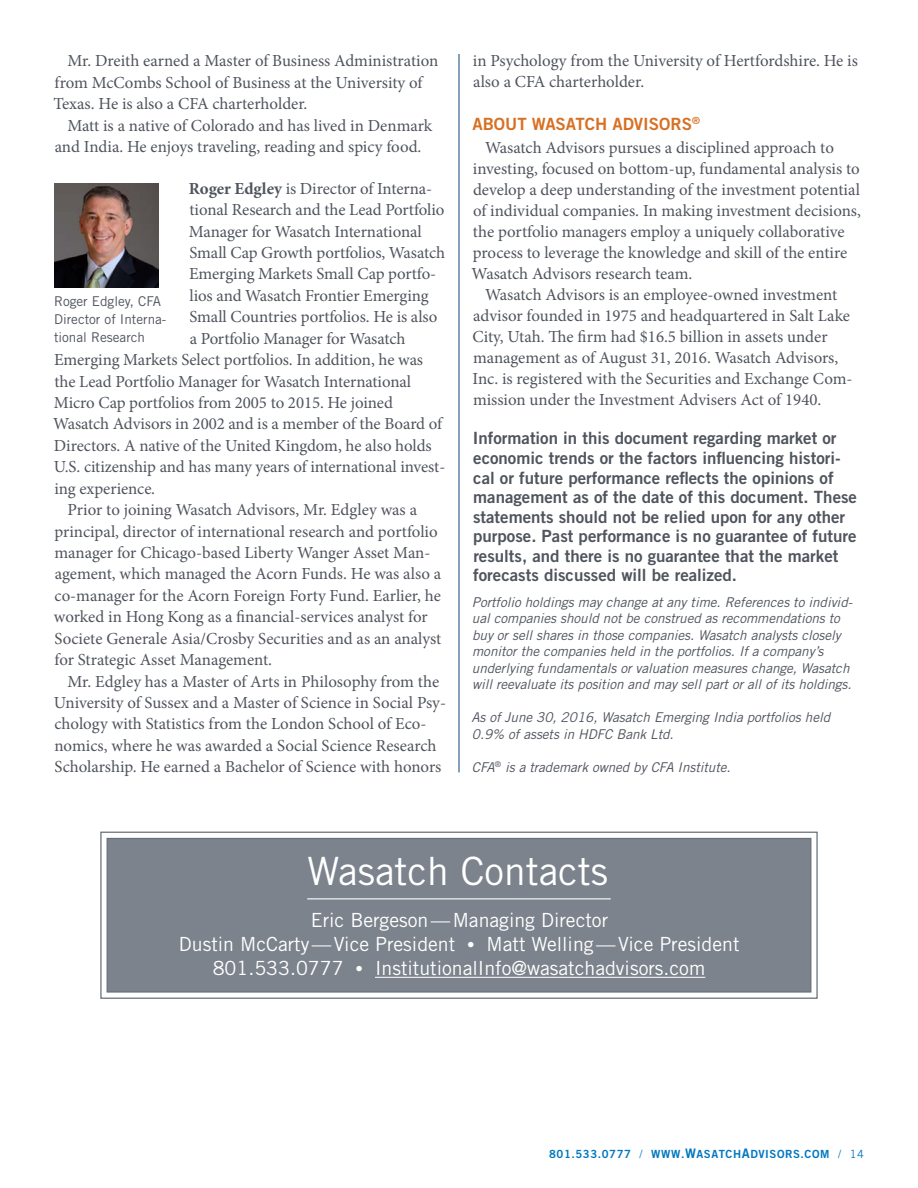
<style>
.page{position:relative;width:918px;height:1188px;background:#fff}
.page>*{position:absolute;margin:0;border:0;box-sizing:border-box;transform-origin:0 0}
.t1{font:39px "Trade Gothic";color:#fff}
.t2{font:19.5px/24px "Trade Gothic";color:#fff;text-align:center}
.t3{font:16.8px/21px "Minion Pro";letter-spacing:-.005em;color:#4f545d}
.t4{font:16.8px/19.5px "Trade Gothic Bold Two";color:#4f545d}
.t5{font:16.8px "Trade Gothic Bold Two";color:#d77023}
.t6{font:italic 13.5px/16.5px "Trade Gothic";letter-spacing:-.005em;color:#4f545d}
.t7{font:13.5px/18px "Trade Gothic";color:#4f545d}
.t8{font:11.25px "Trade Gothic Bold Two";letter-spacing:.05em;color:#0077bf}
.s1{font-weight:700}
.s2{font-size:15px}
.s3{font-family:"Trade Gothic"}
.s4{font-size:13.2px}
</style>
<div class="page">
<hr style="left:458px;top:54px;width:2px;height:718px;background:#265988">
<img style="left:54px;top:183px;width:105px;height:105px">
<svg style="left:100px;top:831px;width:718px;height:168px"></svg>
<div style="left:106px;top:837px;width:706px;height:156px;background:#7c838d"></div>
<p class="t3" style="left:53px;top:50px;width:386px;line-height:21.5px;text-indent:14px">Mr. Dreith earned a Master of Business Administration from McCombs School of Business at the University of<br>Texas. He is also a CFA charterholder.</p>
<p class="t3" style="left:55px;top:115px;width:379px;line-height:21.5px;text-indent:13px">Matt is a native of Colorado and has lived in Denmark and India. He enjoys traveling, reading and spicy food.</p>
<p class="t3" style="left:189px;top:178px;width:245px"><span class="s1">Roger Edgley</span> is Director of Interna-</p>
<p class="t3" style="left:189px;top:199px;width:257px">tional Research and the Lead Portfolio</p>
<p class="t3" style="left:189px;top:221px;width:234px">Manager for Wasatch International</p>
<p class="t3" style="left:189px;top:242px;width:257px">Small Cap Growth portfolios, Wasatch</p>
<p class="t3" style="left:189px;top:264px;width:249px">Emerging Markets Small Cap portfo-</p>
<p class="t3" style="left:190px;top:285px;width:241px">lios and Wasatch Frontier Emerging</p>
<p class="t3" style="left:189px;top:306px;width:249px">Small Countries portfolios. He is also</p>
<p class="t3" style="left:190px;top:328px;width:217px">a Portfolio Manager for Wasatch</p>
<p class="t3" style="left:54px;top:349px;width:371px">Emerging Markets Select portfolios. In addition, he was</p>
<p class="t3" style="left:54px;top:371px;width:358px">the Lead Portfolio Manager for Wasatch International</p>
<p class="t3" style="left:54px;top:392px;width:341px">Micro Cap portfolios from 2005 to 2015. He joined</p>
<p class="t3" style="left:53px;top:414px;width:391px">Wasatch Advisors in 2002 and is a member of the Board of</p>
<p class="t3" style="left:54px;top:435px;width:379px">Directors. A native of the United Kingdom, he also holds</p>
<p class="t3" style="left:54px;top:457px;width:393px">U.S. citizenship and has many years of international invest-</p>
<p class="t3" style="left:54px;top:478px;width:102px">ing experience.</p>
<p class="t3" style="left:68px;top:499px;width:351px">Prior to joining Wasatch Advisors, Mr. Edgley was a</p>
<p class="t3" style="left:54px;top:521px;width:385px">principal, director of international research and portfolio</p>
<p class="t3" style="left:55px;top:542px;width:378px">manager for Chicago-based Liberty Wanger Asset Man-</p>
<p class="t3" style="left:55px;top:564px;width:388px">agement, which managed the Acorn Funds. He was also a</p>
<p class="t3" style="left:55px;top:585px;width:388px">co-manager for the Acorn Foreign Forty Fund. Earlier, he</p>
<p class="t3" style="left:54px;top:607px;width:375px">worked in Hong Kong as a financial-services analyst for</p>
<p class="t3" style="left:54px;top:628px;width:388px">Societe Generale Asia/Crosby Securities and as an analyst</p>
<p class="t3" style="left:55px;top:649px;width:219px">for Strategic Asset Management.</p>
<p class="t3" style="left:67px;top:671px;width:373px">Mr. Edgley has a Master of Arts in Philosophy from the</p>
<p class="t3" style="left:54px;top:692px;width:394px">University of Sussex and a Master of Science in Social Psy-</p>
<p class="t3" style="left:55px;top:714px;width:373px">chology with Statistics from the London School of Eco-</p>
<p class="t3" style="left:54px;top:735px;width:384px">nomics, where he was awarded a Social Science Research</p>
<p class="t3" style="left:54px;top:757px;width:388px">Scholarship. He earned a Bachelor of Science with honors</p>
<p class="t7" style="left:54px;top:292px;width:114px">Roger Edgley, CFA<br>Director of Interna&shy;tional Research</p>
<p class="t3" style="left:473px;top:50px;width:387px">in Psychology from the University of Hertfordshire. He is also a CFA charterholder.</p>
<p class="t5" style="left:472px;top:113px;width:229px">ABOUT WASATCH ADVISORS<sup>®</sup></p>
<p class="t3" style="left:472px;top:137px;width:391px;text-indent:14px">Wasatch Advisors pursues a disciplined approach to investing, focused on bottom-up, fundamental analysis to develop a deep understanding of the investment potential of individual companies. In making investment decisions, the portfolio managers employ a uniquely collaborative process to leverage the knowledge and skill of the entire Wasatch Advisors research team.</p>
<p class="t3" style="left:473px;top:284px;width:382px;text-indent:13px">Wasatch Advisors is an employee-owned investment advisor founded in 1975 and headquartered in Salt Lake City, Utah. The firm had $16.5 billion in assets under management as of August 31, 2016. Wasatch Advisors, Inc. is registered with the Securities and Exchange Com&shy;mission under the Investment Advisers Act of 1940.</p>
<p class="t4" style="left:473px;top:428px;width:386px">Information in this document regarding market or economic trends or the factors influencing histori&shy;cal or future performance reflects the opinions of management as of the date of this document. These statements should not be relied upon for any other purpose. Past performance is no guarantee of future results, and there is no guarantee that the market forecasts discussed will be realized.</p>
<p class="t6" style="left:472px;top:593px;width:382px">Portfolio holdings may change at any time. References to individ&shy;ual companies should not be construed as recommendations to buy or sell shares in those companies. Wasatch analysts closely monitor the companies held in the portfolios. If a company’s underlying fundamentals or valuation measures change, Wasatch will reevaluate its position and may sell part or all of its holdings.</p>
<p class="t6" style="left:471px;top:709px;width:360px">As of June 30, 2016, Wasatch Emerging India portfolios held<br>0.9% of assets in HDFC Bank Ltd.</p>
<p class="t6" style="left:472px;top:759px;width:260px">CFA<sup>®</sup> is a trademark owned by CFA Institute.</p>
<h1 class="t1" style="left:307px;top:848px;width:302px">Wasatch Contacts</h1>
<p class="t2" style="left:179px;top:908px;width:562px">Eric Bergeson—Managing Director<br>Dustin McCarty—Vice President <span class="s2">•</span> Matt Welling—Vice President<br>801.533.0777 <span class="s2">•</span> InstitutionalInfo@wasatchadvisors.com</p>
<p class="t8" style="left:549px;top:1147px;width:316px">801.533.0777 <span class="s3">/</span> WWW.<span class="s4">W</span>ASATCH<span class="s4">A</span>DVISORS.COM <span class="s3">/ 14</span></p>
</div>
